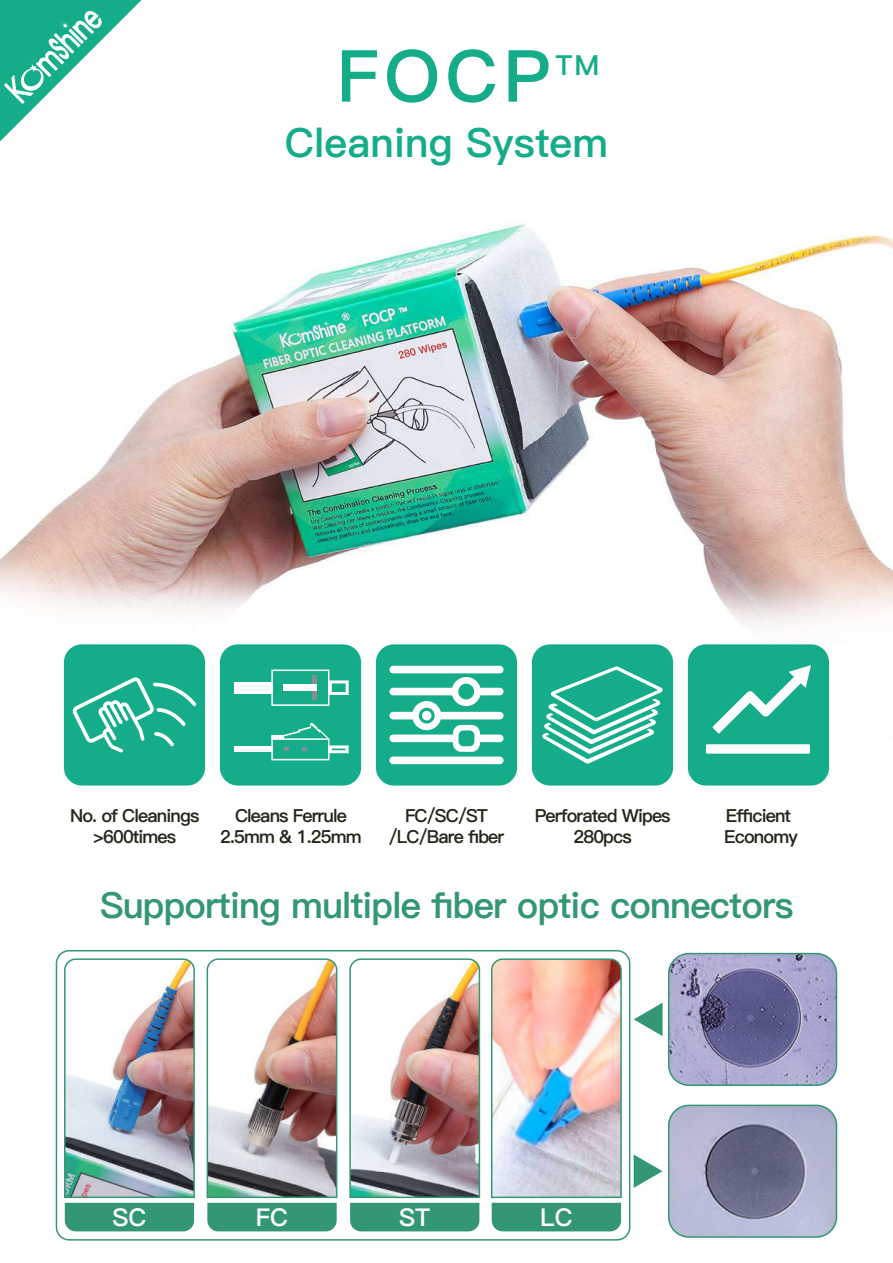
<style>
.page{position:relative;width:893px;height:1263px;background:#fff}
.page>*{position:absolute;margin:0;border:0;box-sizing:border-box;transform-origin:0 0}
.t1{font:72px "Ping Fang SC Heavy";color:#15ad89}
.t2{font:40.35px "Ping Fang SC Heavy";color:#15ad89}
.t3{font:36px "Ping Fang SC Heavy";letter-spacing:-.025em;color:#339773}
.t4{font:27.6px "Ping Fang SC Heavy";color:#15ad89}
.t5{font:24.6px "Ping Fang SC Heavy";color:#fff}
.t6{font:18px/21.6px "Ping Fang SC Heavy";letter-spacing:-.05em;color:#222819;text-align:center}
</style>
<div class="page">
<img style="left:0;top:141px;width:893px;height:600px">
<svg style="left:0;top:0;width:141px;height:141px"></svg>
<img style="left:64px;top:958px;width:131px;height:273px">
<img style="left:206px;top:958px;width:132px;height:273px">
<svg style="left:634px;top:1154px;width:29px;height:34px"></svg>
<svg style="left:634px;top:1003px;width:29px;height:33px"></svg>
<img style="left:349px;top:958px;width:132px;height:273px">
<img style="left:491px;top:958px;width:131px;height:273px">
<div style="left:56px;top:950px;width:574px;height:290px;border:2px solid #339773;border-radius:13px"></div>
<svg style="left:669px;top:1107px;width:167px;height:130px;background:#999cb7"></svg>
<div style="left:668px;top:1104px;width:169px;height:134px;border:2px solid #339773;border-radius:20px"></div>
<svg style="left:669px;top:953px;width:167px;height:132px;background:#8d8bb5"></svg>
<div style="left:668px;top:953px;width:169px;height:133px;border:2px solid #339773;border-radius:20px"></div>
<div style="left:376px;top:644px;width:141px;height:141px;background:#15ad89;border-radius:18px"></div>
<div style="left:389px;top:666px;width:115px;height:7px;background:#fff;border-radius:4px"></div>
<div style="left:389px;top:756px;width:115px;height:8px;background:#fff;border-radius:4px"></div>
<svg style="left:389px;top:677px;width:115px;height:75px"></svg>
<div style="left:64px;top:644px;width:141px;height:141px;background:#15ad89;border-radius:18px"></div>
<div style="left:220px;top:644px;width:141px;height:141px;background:#15ad89;border-radius:18px"></div>
<div style="left:688px;top:644px;width:141px;height:141px;background:#15ad89;border-radius:18px"></div>
<svg style="left:706px;top:665px;width:105px;height:89px"></svg>
<div style="left:532px;top:644px;width:141px;height:141px;background:#15ad89;border-radius:18px"></div>
<svg style="left:72px;top:677px;width:124px;height:76px"></svg>
<svg style="left:542px;top:666px;width:121px;height:98px"></svg>
<div style="left:312px;top:675px;width:5px;height:25px;background:#898d8f"></div>
<div style="left:271px;top:669px;width:58px;height:37px;border:2px solid #fff"></div>
<div style="left:234px;top:682px;width:38px;height:11px;background:#fff"></div>
<div style="left:283px;top:685px;width:34px;height:6px;background:#fff"></div>
<div style="left:329px;top:680px;width:20px;height:15px;border:3px solid #fff"></div>
<svg style="left:302px;top:747px;width:5px;height:4px"></svg>
<svg style="left:284px;top:747px;width:5px;height:4px"></svg>
<div style="left:271px;top:738px;width:58px;height:22px;border:2px solid #fff"></div>
<div style="left:234px;top:747px;width:38px;height:5px;background:#fff"></div>
<div style="left:329px;top:745px;width:20px;height:8px;border:3px solid #fff"></div>
<svg style="left:271px;top:723px;width:57px;height:16px"></svg>
<h1 class="t1" style="left:337px;top:33px;width:215px">FOCP</h1>
<h2 class="t2" style="left:285px;top:119px;width:325px">Cleaning System</h2>
<h3 class="t4" style="left:555px;top:49px;width:45px">TM</h3>
<p class="t6" style="left:389px;top:805px;width:117px">FC/SC/ST /LC/Bare fiber</p>
<p class="t6" style="left:535px;top:805px;width:138px">Perforated Wipes<br>280pcs</p>
<p class="t6" style="left:70px;top:805px;width:131px">No. of Cleanings &gt;600times</p>
<p class="t6" style="left:220px;top:805px;width:143px">Cleans Ferrule<br>2.5mm &amp; 1.25mm</p>
<p class="t6" style="left:724px;top:805px;width:75px;text-align:left">Efficient<br>Economy</p>
<h3 class="t3" style="left:100px;top:884px;width:695px">Supporting multiple fiber optic connectors</h3>
<h3 class="t5" style="left:112px;top:1203px;width:35px">SC</h3>
<h3 class="t5" style="left:256px;top:1203px;width:34px">FC</h3>
<h3 class="t5" style="left:399px;top:1203px;width:33px">ST</h3>
<h3 class="t5" style="left:540px;top:1203px;width:34px">LC</h3>
</div>
